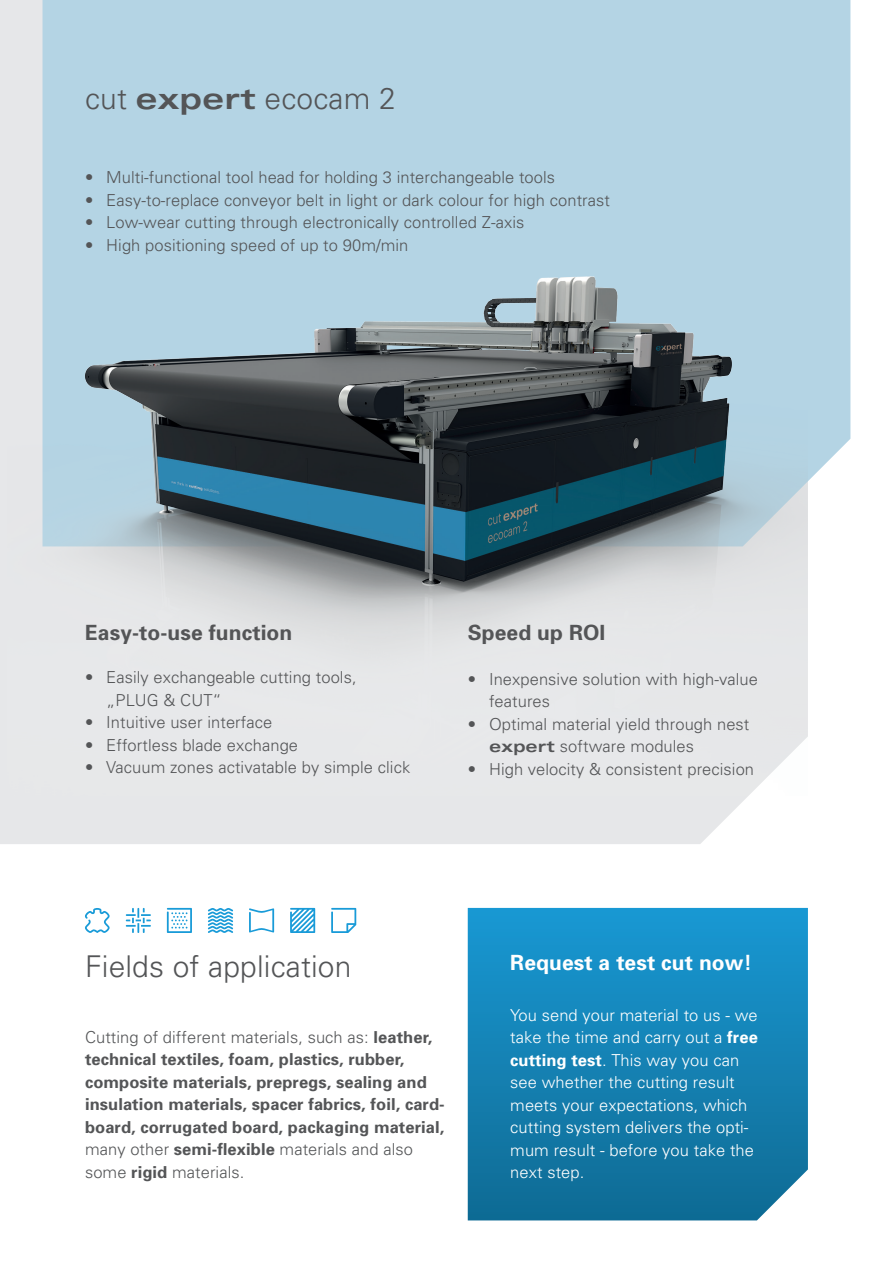
<style>
.page{position:relative;width:893px;height:1263px;background:#fff}
.page>*{position:absolute;margin:0;border:0;box-sizing:border-box;transform-origin:0 0}
.t1{font:300 30px "Univers";letter-spacing:.005em;color:#545557}
.t2{font:700 21px "Univers";letter-spacing:.005em;color:#545557}
.t3{font:700 21px "Univers";letter-spacing:.005em;color:#fff}
.t4{font:300 16.5px/22.5px "Univers";letter-spacing:.005em;color:#545557}
.t5{font:700 16.5px/22.5px "Univers";letter-spacing:.005em;color:#545557}
.t6{font:300 16.5px/22.5px "Univers";letter-spacing:.005em;color:#fff}
.s1{font-weight:700;font-stretch:expanded}
.s2{font-weight:300}
.s3{font-weight:700}
</style>
<div class="page">
<div style="left:0;top:0;width:749px;height:844px;background:#e6e7e9"></div>
<div style="left:43px;top:0;width:807px;height:481px;background:#b4d4e4"></div>
<img style="left:7px;top:46px;width:801px;height:749px">
<svg style="left:468px;top:908px;width:340px;height:312px;background:#1683b4"></svg>
<svg style="left:85px;top:908px;width:25px;height:25px"></svg>
<svg style="left:126px;top:908px;width:25px;height:25px"></svg>
<svg style="left:290px;top:908px;width:25px;height:25px"></svg>
<svg style="left:208px;top:908px;width:25px;height:25px"></svg>
<svg style="left:167px;top:908px;width:25px;height:25px"></svg>
<svg style="left:249px;top:908px;width:25px;height:24px"></svg>
<svg style="left:331px;top:908px;width:25px;height:25px"></svg>
<h1 class="t1" style="left:85px;top:80px;width:312px">cut <span class="s1">expert</span> ecocam 2</h1>
<p class="t4" style="left:85px;top:166px;width:472px">• Multi-functional tool head for holding 3 interchangeable tools</p>
<p class="t4" style="left:85px;top:189px;width:526px">• Easy-to-replace conveyor belt in light or dark colour for high contrast</p>
<p class="t4" style="left:85px;top:211px;width:441px">• Low-wear cutting through electronically controlled Z-axis</p>
<p class="t4" style="left:85px;top:234px;width:325px">• High positioning speed of up to 90m/min</p>
<p class="t2" style="left:85px;top:619px;width:209px">Easy-to-use function</p>
<p class="t4" style="left:106px;top:666px;width:252px;text-indent:-21px">• Easily exchangeable cutting tools, „PLUG &amp; CUT“</p>
<p class="t4" style="left:85px;top:711px;width:189px">• Intuitive user interface</p>
<p class="t4" style="left:85px;top:734px;width:215px">• Effortless blade exchange</p>
<p class="t4" style="left:85px;top:756px;width:327px">• Vacuum zones activatable by simple click</p>
<p class="t2" style="left:468px;top:619px;width:139px">Speed up ROI</p>
<p class="t4" style="left:489px;top:667px;width:270px;text-indent:-21px">• Inexpensive solution with high-value features</p>
<p class="t4" style="left:489px;top:712px;width:262px;text-indent:-21px">• Optimal material yield through nest <span class="s1">expert</span> software modules</p>
<p class="t4" style="left:468px;top:758px;width:288px">• High velocity &amp; consistent precision</p>
<h1 class="t1" style="left:85px;top:948px;width:268px">Fields of application</h1>
<p class="t5" style="left:85px;top:1026px;width:361px"><span class="s2">Cutting of different materials, such as:</span> leather, technical textiles, foam, plastics, rubber, composite materials, prepregs, sealing and insulation materials, spacer fabrics, foil, card&shy;board, corrugated board, packaging material, <span class="s2">many other</span> semi-flexible <span class="s2">materials and also some</span> rigid <span class="s2">materials.</span></p>
<p class="t3" style="left:510px;top:949px;width:243px">Request a test cut now!</p>
<p class="t6" style="left:510px;top:1003px;width:249px">You send your material to us - we take the time and carry out a <span class="s3">free cutting test</span>. This way you can see whether the cutting result meets your expectations, which cutting system delivers the opti&shy;mum result - before you take the next step.</p>
</div>
